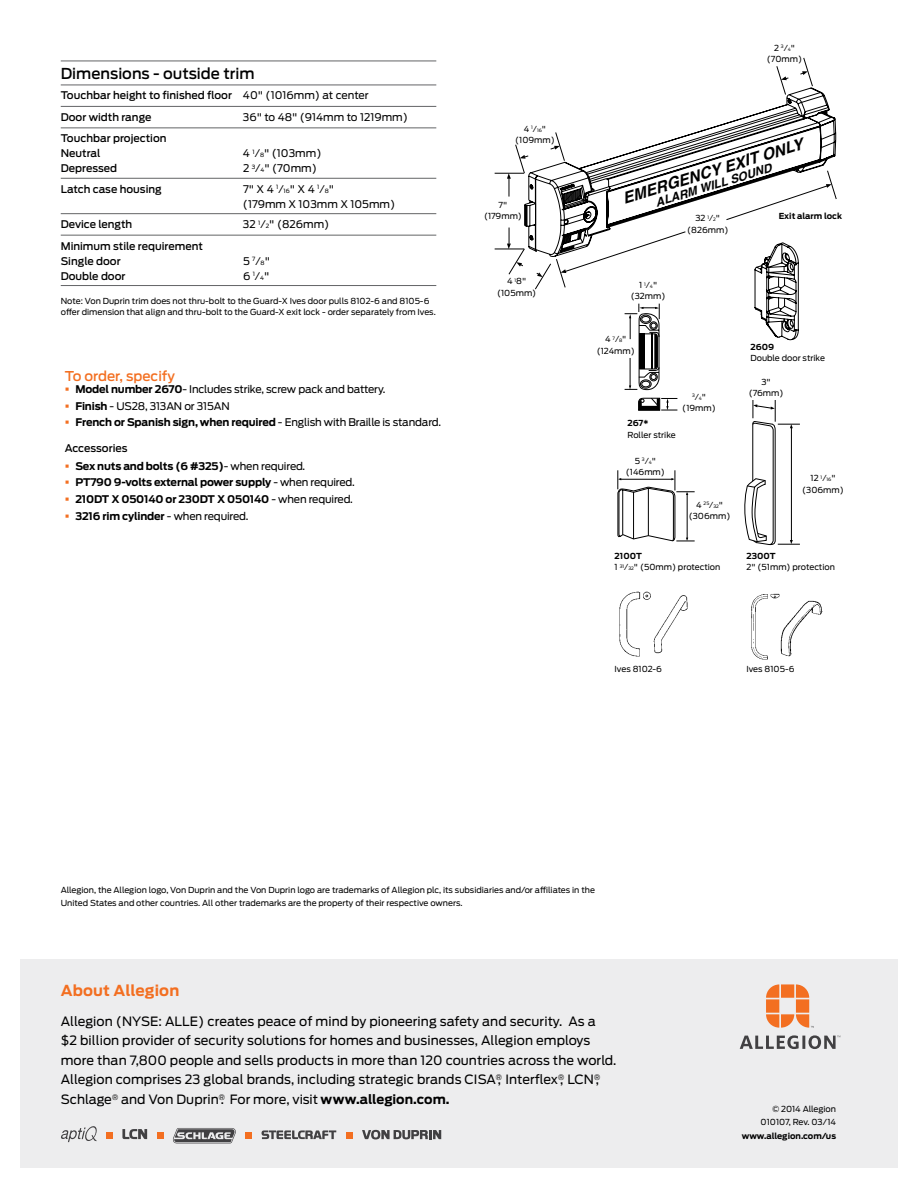
<style>
.page{position:relative;width:918px;height:1188px;background:#fff}
.page>*{position:absolute;margin:0;border:0;box-sizing:border-box;transform-origin:0 0}
.t1{font:italic 700 15.9px "Helvetica";color:#000}
.t2{font:500 15px "Antenna";color:#000}
.t3{font:700 15px "Antenna";letter-spacing:.01em;color:#f36f21}
.t4{font:500 13.5px "Antenna";color:#f36f21}
.t5{font:12.75px/19.5px "Antenna";letter-spacing:.005em;color:#000}
.t6{font:italic 700 11.85px "Helvetica";color:#000}
.t7{font:700 10.5px "Antenna";letter-spacing:-.015em;color:#000}
.t8{font:10.5px/15px "Antenna";letter-spacing:-.015em;color:#000}
.t9{font:500 10.5px/15px "Antenna";color:#000}
.t10{font:8.25px/11.2px "Antenna";color:#000;text-align:center}
.t11{font:700 8.25px "Antenna";color:#000}
.t12{font:4.5px "Antenna";color:#000}
.s1{font-weight:400}
.s2{font-size:5.7px}
.s3{color:#f36f21}
.s4{font-weight:700}
.s5{font-size:4.5px}
.s6{font-size:8.25px}
</style>
<div class="page">
<div style="left:20px;top:959px;width:878px;height:209px;background:#ededee"></div>
<svg style="left:766px;top:984px;width:48px;height:44px"></svg>
<svg style="left:740px;top:1035px;width:100px;height:14px"></svg>
<svg style="left:122px;top:1129px;width:25px;height:10px"></svg>
<div style="left:106px;top:1133px;width:7px;height:6px;background:#f36f21"></div>
<svg style="left:157px;top:1133px;width:6px;height:6px"></svg>
<svg style="left:362px;top:1130px;width:79px;height:9px"></svg>
<svg style="left:173px;top:1128px;width:63px;height:15px"></svg>
<svg style="left:61px;top:1126px;width:36px;height:16px"></svg>
<svg style="left:262px;top:1130px;width:74px;height:9px"></svg>
<div style="left:245px;top:1133px;width:7px;height:6px;background:#f36f21"></div>
<svg style="left:346px;top:1133px;width:6px;height:6px"></svg>
<hr style="left:61px;top:61px;width:182px;height:1px;background:#636466">
<hr style="left:243px;top:61px;width:193px;height:1px;background:#636466">
<hr style="left:61px;top:85px;width:182px;height:1px;background:#636466">
<hr style="left:243px;top:85px;width:193px;height:1px;background:#636466">
<hr style="left:61px;top:106px;width:182px;height:1px;background:#636466">
<hr style="left:243px;top:106px;width:193px;height:1px;background:#636466">
<hr style="left:61px;top:128px;width:182px;height:1px;background:#636466">
<hr style="left:243px;top:128px;width:193px;height:1px;background:#636466">
<hr style="left:61px;top:178px;width:182px;height:1px;background:#636466">
<hr style="left:243px;top:178px;width:193px;height:1px;background:#636466">
<hr style="left:61px;top:213px;width:182px;height:1px;background:#636466">
<hr style="left:243px;top:213px;width:193px;height:1px;background:#636466">
<hr style="left:61px;top:235px;width:182px;height:1px;background:#636466">
<hr style="left:243px;top:235px;width:193px;height:1px;background:#636466">
<hr style="left:61px;top:285px;width:182px;height:1px;background:#636466">
<hr style="left:243px;top:285px;width:193px;height:1px;background:#636466">
<svg style="left:524px;top:87px;width:312px;height:165px"></svg>
<svg style="left:495px;top:228px;width:30px;height:47px"></svg>
<svg style="left:550px;top:132px;width:15px;height:29px"></svg>
<svg style="left:495px;top:144px;width:34px;height:53px"></svg>
<svg style="left:800px;top:57px;width:13px;height:30px"></svg>
<svg style="left:776px;top:66px;width:13px;height:29px"></svg>
<svg style="left:726px;top:170px;width:110px;height:50px"></svg>
<svg style="left:535px;top:231px;width:151px;height:58px"></svg>
<svg style="left:618px;top:470px;width:77px;height:72px"></svg>
<svg style="left:744px;top:400px;width:56px;height:145px"></svg>
<img style="left:619px;top:591px;width:69px;height:66px">
<img style="left:751px;top:593px;width:72px;height:67px">
<svg style="left:755px;top:242px;width:44px;height:98px"></svg>
<svg style="left:638px;top:397px;width:39px;height:14px"></svg>
<svg style="left:625px;top:304px;width:35px;height:86px"></svg>
<h2 class="t2" style="left:61px;top:65px;width:195px">Dimensions - outside trim</h2>
<p class="t9" style="left:61px;top:85px;width:309px;line-height:21.5px">Touchbar height to finished floor <span class="s1">40" (1016mm) at center<br></span>Door width range</p>
<p class="t8" style="left:243px;top:110px;width:166px">36" to 48" (914mm to 1219mm)</p>
<p class="t9" style="left:61px;top:131px;width:107px">Touchbar projection<br>Neutral<br>Depressed</p>
<p class="t8" style="left:243px;top:146px;width:80px">4 <sup>1</sup>⁄<span class="s2">8</span>" (103mm)<br>2 <sup>3</sup>⁄<span class="s2">4</span>" (70mm)</p>
<p class="t9" style="left:61px;top:181px;width:103px">Latch case housing</p>
<p class="t8" style="left:243px;top:181px;width:154px">7" X 4 <sup>1</sup>⁄<span class="s2">16</span>" X 4 <sup>1</sup>⁄<span class="s2">8</span>"<br>(179mm X 103mm X 105mm)</p>
<p class="t9" style="left:61px;top:217px;width:73px">Device length</p>
<p class="t8" style="left:243px;top:217px;width:88px">32 <sup>1</sup>⁄<span class="s2">2</span>" (826mm)</p>
<p class="t9" style="left:61px;top:238px;width:144px">Minimum stile requirement<br>Single door<br>Double door</p>
<p class="t8" style="left:243px;top:253px;width:29px">5 <sup>7</sup>⁄<span class="s2">8</span>"<br>6 <sup>1</sup>⁄<span class="s2">4</span>"</p>
<p class="t10" style="left:61px;top:295px;width:377px;text-align:left">Note: Von Duprin trim does not thru-bolt to the Guard-X Ives door pulls 8102-6 and 8105-6 offer dimension that align and thru-bolt to the Guard-X exit lock - order separately from Ives.</p>
<h3 class="t4" style="left:65px;top:368px;width:112px">To order, specify</h3>
<p class="t8" style="left:65px;top:382px;width:322px"><span class="s3">▪</span> <span class="s4">Model number 2670</span>- Includes strike, screw pack and battery.</p>
<p class="t8" style="left:65px;top:398px;width:166px"><span class="s3">▪</span> <span class="s4">Finish</span> - US28, 313AN or 315AN</p>
<p class="t7" style="left:65px;top:416px;width:378px"><span class="s3">▪</span> French or Spanish sign, when required <span class="s1">- English with Braille is standard.</span></p>
<p class="t9" style="left:65px;top:441px;width:64px">Accessories</p>
<p class="t7" style="left:65px;top:460px;width:242px"><span class="s3">▪</span> Sex nuts and bolts (6 #325)<span class="s1">- when required.</span></p>
<p class="t7" style="left:65px;top:476px;width:291px"><span class="s3">▪</span> PT790 9-volts external power supply <span class="s1">- when required.</span></p>
<p class="t7" style="left:65px;top:492px;width:290px"><span class="s3">▪</span> 210DT X 050140 or 230DT X 050140 <span class="s1">- when required.</span></p>
<p class="t7" style="left:65px;top:510px;width:185px"><span class="s3">▪</span> 3216 rim cylinder <span class="s1">- when required.</span></p>
<p class="t10" style="left:515px;top:123px;width:41px">4 <sup>1</sup>⁄<span class="s5">16</span>" (109mm)</p>
<p class="t10" style="left:484px;top:199px;width:39px">7" (179mm)</p>
<p class="t10" style="left:497px;top:276px;width:41px">4 <sup>1</sup>8" (105mm)</p>
<p class="t10" style="left:767px;top:42px;width:37px">2 <sup>3</sup>⁄<span class="s5">4</span>" (70mm)</p>
<h1 class="t1" style="left:620px;top:189px;width:189px;rotate:-17deg">EMERGENCY EXIT ONLY</h1>
<h3 class="t6" style="left:654px;top:196px;width:122px;rotate:-17deg">ALARM WILL SOUND</h3>
<p class="t10" style="left:687px;top:213px;width:43px">32 <sup>1</sup>⁄<span class="s5">2</span>" (826mm)</p>
<p class="t11" style="left:779px;top:211px;width:65px">Exit alarm lock</p>
<p class="t10" style="left:631px;top:280px;width:36px">1 <sup>1</sup>⁄<span class="s5">4</span>" (32mm)</p>
<p class="t10" style="left:597px;top:334px;width:40px">4 <sup>7</sup>⁄<span class="s5">8</span>" (124mm)</p>
<p class="t12" style="left:692px;top:394px;width:16px">3<span class="s6">⁄</span>4<span class="s6">"</span></p>
<p class="t10" style="left:682px;top:403px;width:35px">(19mm)</p>
<p class="t11" style="left:628px;top:418px;width:22px">267*</p>
<p class="t10" style="left:628px;top:429px;width:50px">Roller strike</p>
<p class="t10" style="left:626px;top:455px;width:41px">5 <sup>3</sup>⁄<span class="s5">4</span>" (146mm)</p>
<p class="t12" style="left:696px;top:502px;width:28px"><span class="s6">4</span> 25<span class="s6">⁄</span>32<span class="s6">"</span></p>
<p class="t10" style="left:689px;top:511px;width:43px">(306mm)</p>
<p class="t10" style="left:615px;top:551px;width:107px;text-align:left"><span class="s4">2100T<br></span>1 <sup>31</sup>⁄<span class="s5">32</span>" (50mm) protection</p>
<p class="t11" style="left:750px;top:342px;width:25px">2609</p>
<p class="t10" style="left:750px;top:353px;width:76px">Double door strike</p>
<p class="t10" style="left:749px;top:376px;width:36px">3" (76mm)</p>
<p class="t10" style="left:802px;top:473px;width:43px">12 <sup>1</sup>⁄<span class="s5">16</span>" (306mm)</p>
<p class="t11" style="left:747px;top:551px;width:31px">2300T</p>
<p class="t10" style="left:747px;top:562px;width:90px">2" (51mm) protection</p>
<p class="t10" style="left:615px;top:663px;width:49px">Ives 8102-6</p>
<p class="t10" style="left:747px;top:663px;width:49px">Ives 8105-6</p>
<p class="t10" style="left:61px;top:883px;width:536px;line-height:13.5px;text-align:left">Allegion, the Allegion logo, Von Duprin and the Von Duprin logo are trademarks of Allegion plc, its subsidiaries and/or affiliates in the<br>United States and other countries. All other trademarks are the property of their respective owners.</p>
<h2 class="t3" style="left:61px;top:982px;width:120px">About Allegion</h2>
<p class="t5" style="left:61px;top:1012px;width:557px">Allegion (NYSE: ALLE) creates peace of mind by pioneering safety and security. As a<br>$2 billion provider of security solutions for homes and businesses, Allegion employs more than 7,800 people and sells products in more than 120 countries across the world.<br>Allegion comprises 23 global brands, including strategic brands CISA<sup>®</sup>, Interflex<sup>®</sup>, LCN<sup>®</sup>, Schlage<sup>®</sup> and Von Duprin<sup>®</sup>. For more, visit <span class="s4">www.allegion.com.</span></p>
<p class="t10" style="left:761px;top:1102px;width:77px;line-height:13.5px;text-align:right">© 2014 Allegion<br>010107, Rev. 03/14</p>
<p class="t11" style="left:742px;top:1131px;width:96px">www.allegion.com/us</p>
</div>
